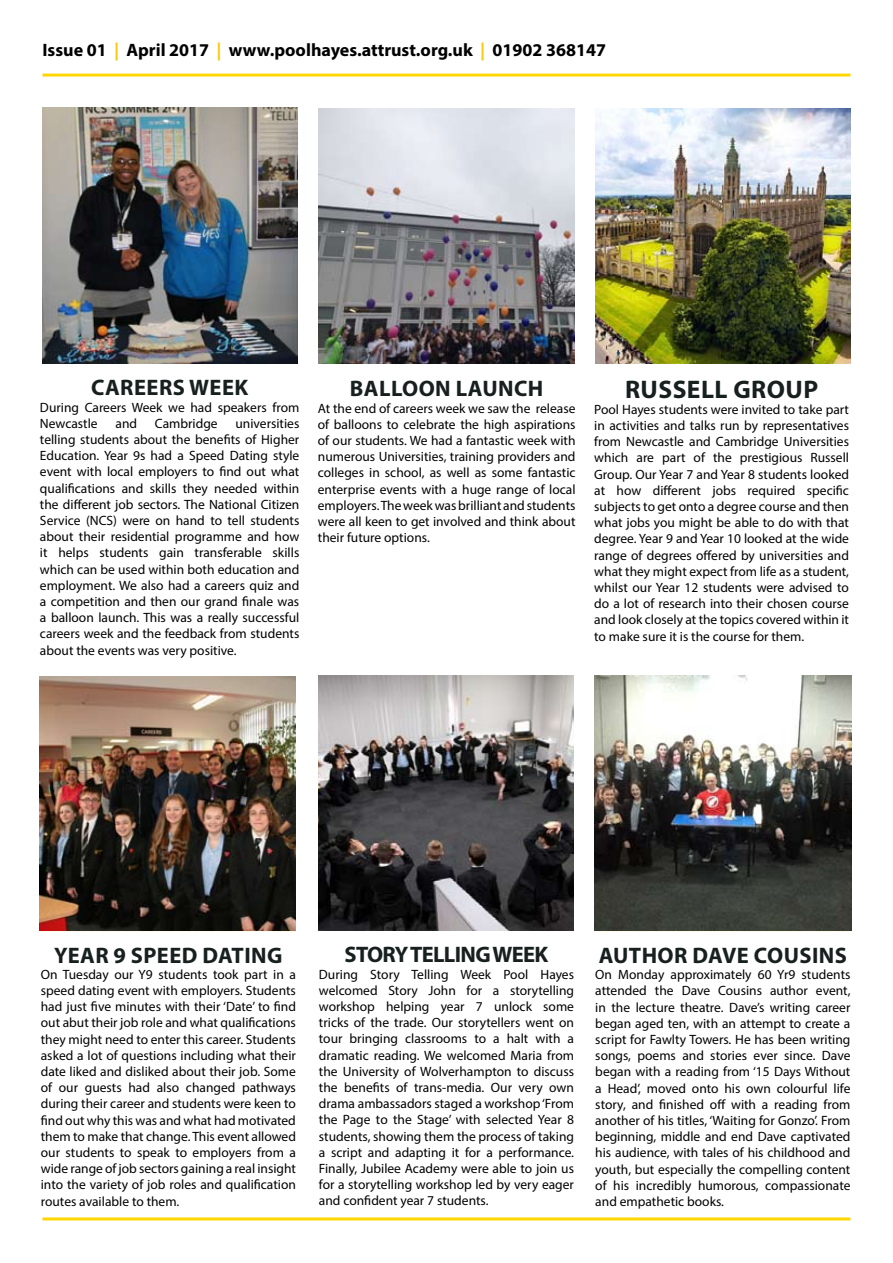
<style>
.page{position:relative;width:893px;height:1263px;background:#fff}
.page>*{position:absolute;margin:0;border:0;box-sizing:border-box;transform-origin:0 0}
.t1{font:700 25.5px "Myriad Pro";letter-spacing:.02em;color:#171f1f}
.t2{font:700 22.5px "Myriad Pro";letter-spacing:.02em;color:#171f1f}
.t3{font:700 22.5px "Myriad Pro";letter-spacing:-.03em;color:#171f1f}
.t4{font:700 18px "Myriad Pro";color:#000}
.t5{font:13.5px/16.2px "Myriad Pro";color:#000;text-align:justify}
.s1{color:#fbc90d}
</style>
<div class="page">
<hr style="left:43px;top:74px;width:807px;height:3px;background:#fed600">
<hr style="left:43px;top:1217px;width:807px;height:3px;background:#fed600">
<img style="left:43px;top:108px;width:254px;height:256px">
<img style="left:318px;top:108px;width:256px;height:256px">
<img style="left:39px;top:676px;width:257px;height:255px">
<img style="left:319px;top:675px;width:255px;height:255px">
<img style="left:595px;top:675px;width:256px;height:256px">
<img style="left:595px;top:108px;width:255px;height:255px">
<h3 class="t4" style="left:43px;top:38px;width:565px">ISSUE 01 <span class="s1">|</span> APRIL 2017 <span class="s1">|</span> WWW.POOLHAYES.ATTRUST.ORG.UK <span class="s1">|</span> 01902 368147</h3>
<h2 class="t2" style="left:91px;top:373px;width:159px">CAREERS WEEK</h2>
<p class="t5" style="left:40px;top:399px;width:261px">During Careers Week we had speakers from<br>Newcastle</p>
<p class="t5" style="left:116px;top:415px;width:23px">and</p>
<p class="t5" style="left:155px;top:415px;width:64px">Cambridge</p>
<p class="t5" style="left:40px;top:415px;width:261px;text-indent:195px">universities telling students about the benefits of H igher Education. Year 9s had a Speed Dating style event with local employers to find out what qualifications and skills they needed within the different job sectors. The National Citizen Service (NCS) were on hand to tell students about their residential programme and how it helps students gain transferable skills which can be used within both education and employment. We also had a careers quiz and a competition and then our grand finale was a balloon launch. This was a really successful careers week and the feedback from students about the events was very positive.</p>
<h2 class="t2" style="left:350px;top:374px;width:192px">BALLOON LAUNCH</h2>
<p class="t5" style="left:318px;top:400px;width:259px">At the end of careers week we saw the release of balloons to celebrate the high aspirations of our students. We had a fantastic week with numerous Universities, training providers and colleges in school, as well as some fantastic enterprise events with a huge range of local employers. The week was brilliant and students were all keen to get involved and think about their future options.</p>
<h1 class="t1" style="left:625px;top:372px;width:195px">RUSSELL GROUP</h1>
<p class="t5" style="left:594px;top:401px;width:256px">Pool Hayes students were invited to take part in activities and talks run by representatives from Newcastle and Cambridge Universities which are part of the prestigious Russell Group. Our Year 7 and Year 8 students looked at how different jobs required specific subjects to get onto a degree course and then what jobs you might be able to do with that degree. Year 9 and Year 10 looked at the wide range of degrees offered by universities and what they might expect from life as a student, whilst our Year 12 students were advised to do a lot of research into their chosen course and look closely at the topics covered within it to make sure it is the course for them.</p>
<h2 class="t2" style="left:54px;top:940px;width:230px">YEAR 9 SPEED DATING</h2>
<p class="t5" style="left:41px;top:966px;width:257px">On Tuesday our Y9 students took part in a speed dating event with employers. Students had just five minutes with their ‘Date’ to find out abut their job role and what qualifications they might need to enter this career. Students asked a lot of questions including what their date liked and disliked about their job. Some of our guests had also changed pathways during their career and students were keen to find out why this was and what had motivated them to make that change. This event allowed our students to speak to employers from a wide range of job sectors gaining a real insight into the variety of job roles and qualification routes available to them.</p>
<h2 class="t3" style="left:345px;top:940px;width:205px">STORY TELLING WEEK</h2>
<p class="t5" style="left:319px;top:966px;width:257px">During Story Telling Week Pool Hayes welcomed Story John for a storytelling workshop helping year 7 unlock some tricks of the trade. Our storytellers went on tour bringing classrooms to a halt with a dramatic reading. We welcomed Maria from the University of Wolverhampton to discuss the benefits of trans-media. Our very own drama ambassadors staged a workshop ‘From the Page to the Stage’ with selected Year 8 students, showing them the process of taking a script and adapting it for a performance.<br>Finally, Jubilee Academy were able to join us for a storytelling workshop led by very eager and confident year 7 students.</p>
<h2 class="t2" style="left:599px;top:941px;width:250px">AUTHOR DAVE COUSINS</h2>
<p class="t5" style="left:595px;top:966px;width:257px">On Monday approximately 60 Yr9 students attended the Dave Cousins author event, in the lecture theatre. Dave’s writing career began aged ten, with an attempt to create a script for Fawlty Towers. He has been writing songs, poems and stories ever since. Dave began with a reading from ‘15 Days Without a Head’, moved onto his own colourful life story, and finished off with a reading from another of his titles, ‘Waiting for Gonzo’. From beginning, middle and end Dave captivated his audience, with tales of his childhood and youth, but especially the compelling content of his incredibly humorous, compassionate and empathetic books.</p>
</div>
